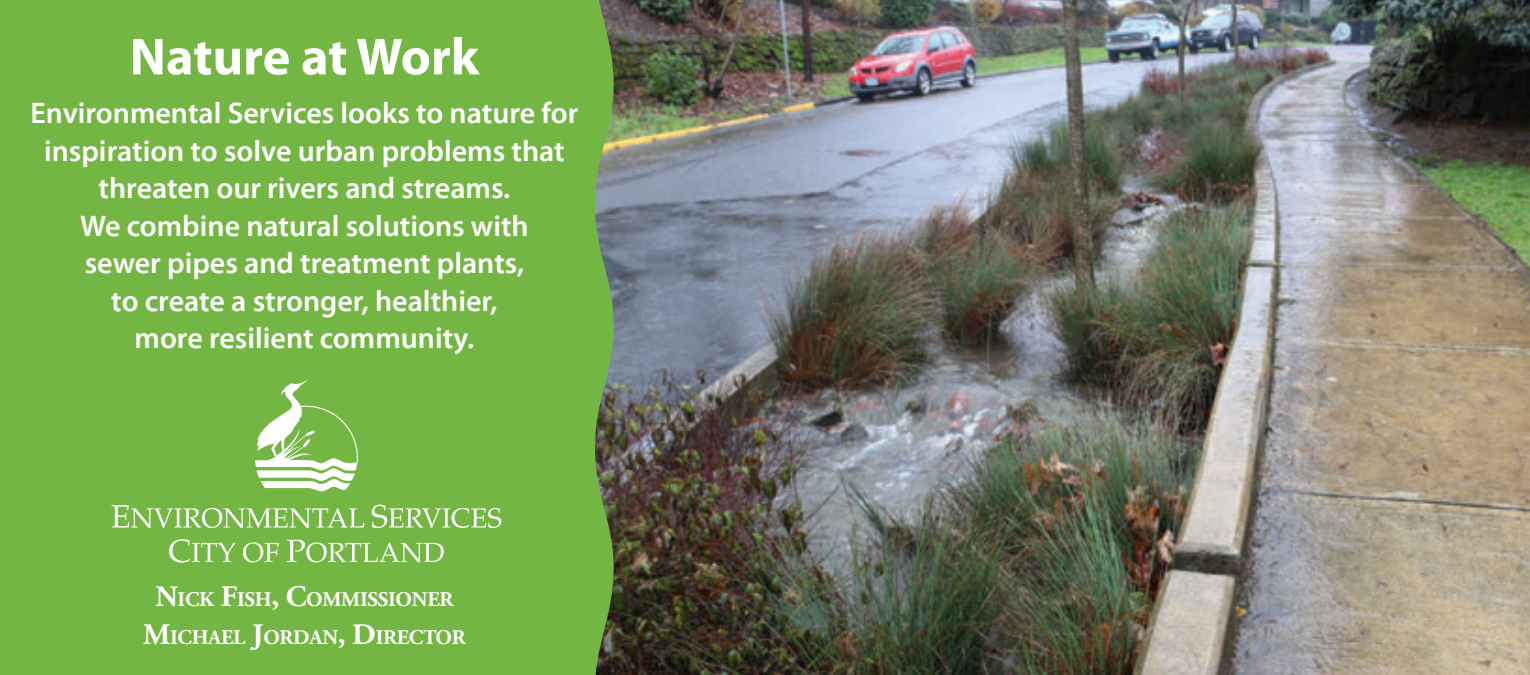
<style>
.page{position:relative;width:1530px;height:675px;background:#fff}
.page>*{position:absolute;margin:0;border:0;box-sizing:border-box;transform-origin:0 0}
.t1{font:700 52.5px "Myriad Pro";letter-spacing:-.005em;color:#fff}
.t2{font:600 30px/37.5px "Myriad Pro";color:#fff;text-align:center}
.t3{font:700 21px/37.5px "Adobe Garamond Pro";letter-spacing:-.015em;color:#fff;text-align:center}
.s1{font-size:30px}
</style>
<div class="page">
<img style="left:615px;top:0;width:915px;height:675px">
<div style="left:0;top:0;width:615px;height:675px;background:#74b643"></div>
<svg style="left:255px;top:380px;width:103px;height:111px"></svg>
<svg style="left:112px;top:505px;width:252px;height:23px;background:#95c76f"></svg>
<svg style="left:372px;top:505px;width:129px;height:23px;background:#97c873"></svg>
<svg style="left:169px;top:539px;width:67px;height:24px;background:#90c56a"></svg>
<svg style="left:243px;top:542px;width:36px;height:21px"></svg>
<svg style="left:287px;top:540px;width:157px;height:23px;background:#94c76f"></svg>
<h1 class="t1" style="left:130px;top:22px;width:351px">Nature at Work</h1>
<p class="t2" style="left:31px;top:94px;width:549px">Environmental Services looks to nature for inspiration to solve urban problems that threaten our rivers and streams.<br>We combine natural solutions with<br>sewer pipes and treatment plants,<br>to create a stronger, healthier,<br>more resilient community.</p>
<p class="t3" style="left:143px;top:581px;width:324px"><span class="s1">N</span>ICK <span class="s1">F</span>ISH<span class="s1">, C</span>OMMISSIONER<br><span class="s1">M</span>ICHAEL <span class="s1">J</span>ORDAN<span class="s1">, D</span>IRECTOR</p>
</div>
